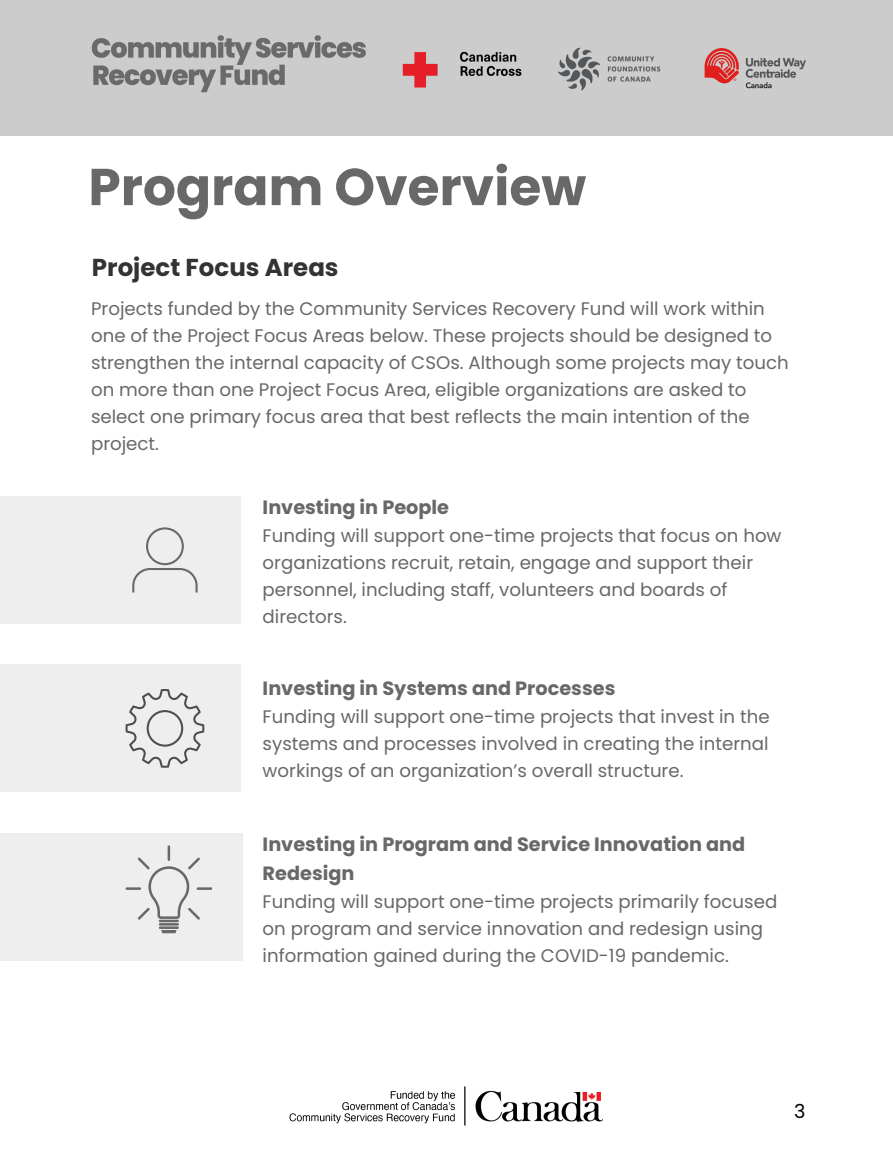
<style>
.page{position:relative;width:893px;height:1155px;background:#fff}
.page>*{position:absolute;margin:0;border:0;box-sizing:border-box;transform-origin:0 0}
.t1{font:700 51.8px "Poppins";color:#686868}
.t2{font:700 24.46px "Poppins";color:#333}
.t3{font:700 19.25px/28.9px "Poppins";color:#686868}
.t4{font:19.25px "Poppins";color:#000}
.t5{font:18.16px/27px "Poppins";color:#686868}
</style>
<div class="page">
<div style="left:0;top:0;width:892px;height:136px;background:#ccc"></div>
<img style="left:91px;top:35px;width:714px;height:58px">
<img style="left:289px;top:1086px;width:314px;height:40px">
<div style="left:0;top:496px;width:240px;height:128px;background:#eee"></div>
<svg style="left:132px;top:527px;width:66px;height:66px"></svg>
<div style="left:0;top:665px;width:240px;height:127px;background:#eee"></div>
<div style="left:0;top:833px;width:243px;height:127px;background:#eee"></div>
<svg style="left:125px;top:689px;width:79px;height:79px"></svg>
<hr style="left:159px;top:920px;width:20px;height:2px;background:#686868">
<hr style="left:159px;top:923px;width:20px;height:3px;background:#686868">
<hr style="left:159px;top:926px;width:20px;height:3px;background:#686868">
<svg style="left:161px;top:930px;width:15px;height:3px"></svg>
<hr style="left:197px;top:887px;width:15px;height:3px;background:#686868">
<hr style="left:125px;top:887px;width:16px;height:3px;background:#686868">
<svg style="left:138px;top:845px;width:62px;height:75px"></svg>
<h1 class="t1" style="left:88px;top:151px;width:499px">Program Overview</h1>
<h2 class="t2" style="left:92px;top:250px;width:248px">Project Focus Areas</h2>
<p class="t5" style="left:91px;top:295px;width:699px">Projects funded by the Community Services Recovery Fund will work within one of the Project Focus Areas below. These projects should be designed to strengthen the internal capacity of CSOs. Although some projects may touch on more than one Project Focus Area, eligible organizations are asked to select one primary focus area that best reflects the main intention of the project.</p>
<p class="t3" style="left:263px;top:493px;width:188px">Investing in People</p>
<p class="t5" style="left:263px;top:522px;width:520px">Funding will support one-time projects that focus on how organizations recruit, retain, engage and support their personnel, including staff, volunteers and boards of directors.</p>
<p class="t3" style="left:263px;top:674px;width:354px">Investing in Systems and Processes</p>
<p class="t5" style="left:263px;top:703px;width:508px;text-align:justify">Funding will support one-time projects that invest in the systems and processes involved in creating the internal workings of an organization’s overall structure.</p>
<p class="t3" style="left:263px;top:830px;width:484px">Investing in Program and Service Innovation and<br>Redesign</p>
<p class="t5" style="left:263px;top:888px;width:516px">Funding will support one-time projects primarily focused on program and service innovation and redesign using information gained during the COVID-19 pandemic.</p>
<p class="t4" style="left:794px;top:1098px;width:13px">3</p>
</div>
